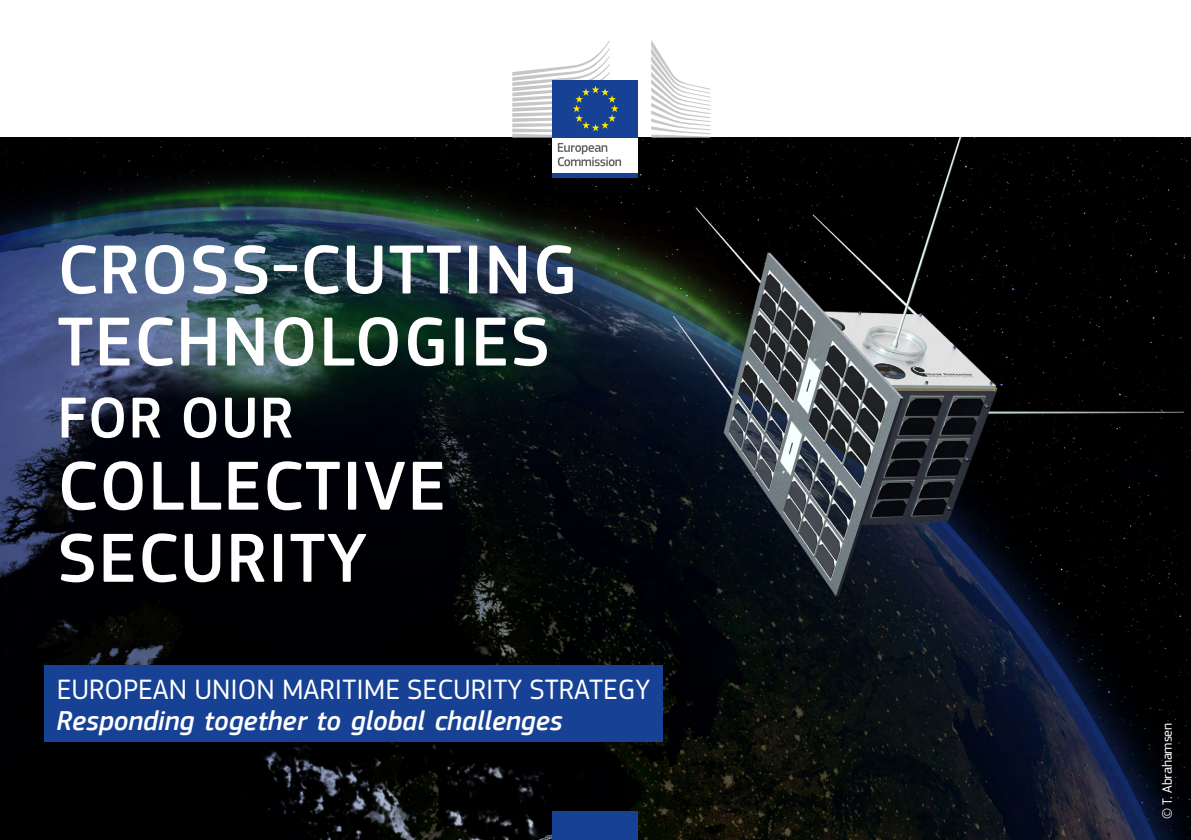
<style>
.page{position:relative;width:1191px;height:840px;background:#fff}
.page>*{position:absolute;margin:0;border:0;box-sizing:border-box;transform-origin:0 0}
.t1{font:500 72px/72px "EC Square Sans Pro";letter-spacing:.02em;color:#fff}
.t2{font:500 60px "EC Square Sans Pro";letter-spacing:.02em;color:#fff}
.t3{font:29.2px "EC Square Sans Pro";color:#fff}
.t4{font:italic 500 28px "PF Square Sans Pro";color:#fff}
.t5{font:14px "EC Square Sans Pro";letter-spacing:-.02em;color:#fff}
</style>
<div class="page">
<img style="left:712px;top:137px;width:479px;height:702px">
<img style="left:0;top:137px;width:712px;height:702px">
<div style="left:44px;top:665px;width:619px;height:76px;background:#164194"></div>
<div style="left:553px;top:136px;width:85px;height:38px;background:#fff"></div>
<hr style="left:553px;top:173px;width:85px;height:4px;background:#164194">
<svg style="left:651px;top:40px;width:59px;height:97px"></svg>
<div style="left:553px;top:80px;width:85px;height:57px;background:#164194"></div>
<svg style="left:512px;top:40px;width:106px;height:97px"></svg>
<svg style="left:558px;top:143px;width:63px;height:23px"></svg>
<div style="left:553px;top:811px;width:85px;height:28px;background:#164194"></div>
<p class="t1" style="left:57px;top:235px;width:521px">CROSS-CUTTING<br>TECHNOLOGIES</p>
<p class="t2" style="left:57px;top:382px;width:238px">FOR OUR</p>
<p class="t1" style="left:57px;top:451px;width:390px">COLLECTIVE<br>SECURITY</p>
<p class="t3" style="left:57px;top:672px;width:595px">EUROPEAN UNION MARITIME SECURITY STRATEGY</p>
<p class="t4" style="left:56px;top:704px;width:508px">Responding together to global challenges</p>
<p class="t5" style="left:1159px;top:818px;width:97px;rotate:-90deg">© T. Abrahamsen</p>
</div>
